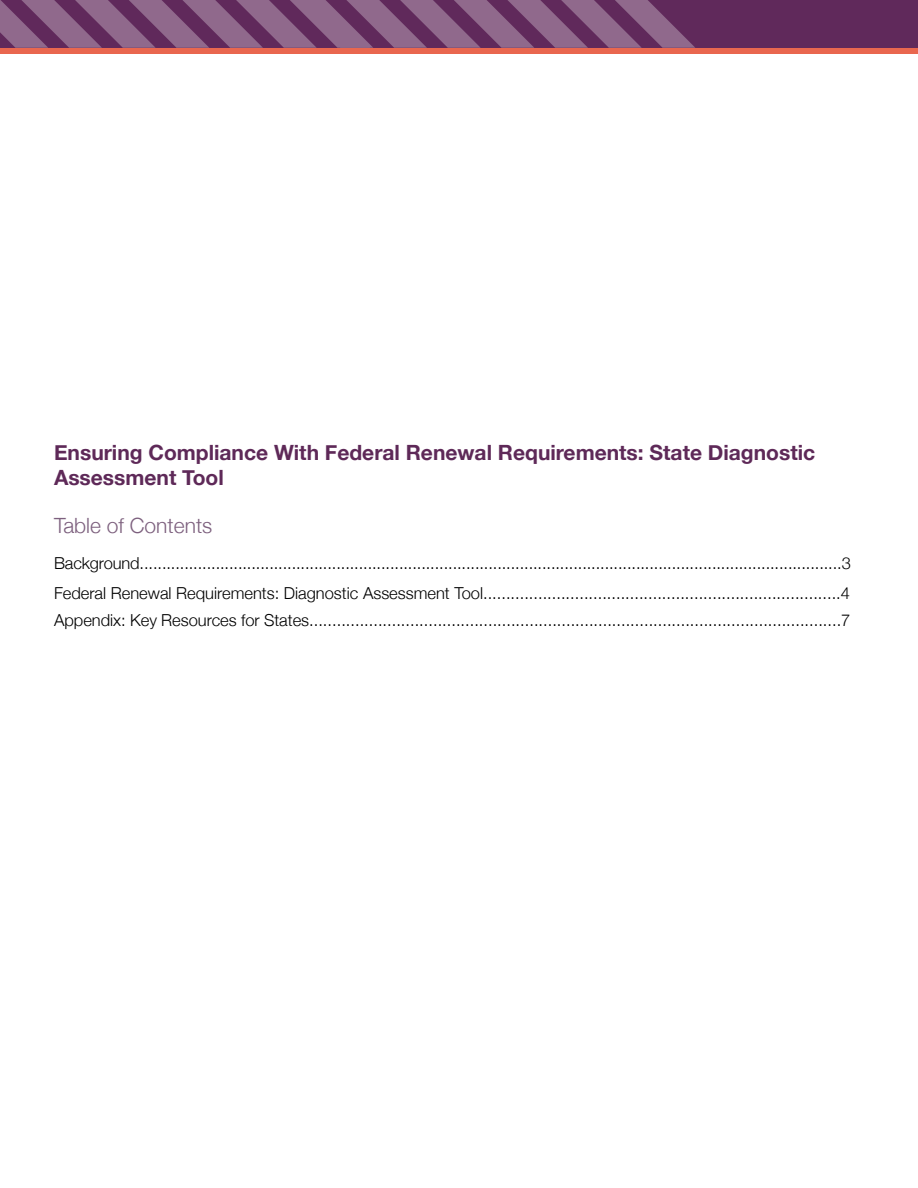
<style>
.page{position:relative;width:918px;height:1188px;background:#fff}
.page>*{position:absolute;margin:0;border:0;box-sizing:border-box;transform-origin:0 0}
.t1{font:700 21px/24.6px "Helvetica Neue";color:#5e2958}
.t2{font:300 21px "Helvetica Neue";color:#7d607e}
.t3{font:300 16.5px/30px "Helvetica Neue";color:#000}
</style>
<div class="page">
<div style="left:0;top:0;width:918px;height:49px;background:#60295b"></div>
<div style="left:0;top:48px;width:918px;height:5px;background:#e9674f"></div>
<svg style="left:0;top:0;width:695px;height:48px"></svg>
<p class="t1" style="left:54px;top:441px;width:763px">Ensuring Compliance With Federal Renewal Requirements: State Diagnostic<br>Assessment Tool</p>
<p class="t2" style="left:54px;top:508px;width:160px">Table of Contents</p>
<p class="t3" style="left:54px;top:547px;width:798px">Background.............................................................................................................................................................3<br>Federal Renewal Requirements: Diagnostic Assessment Tool..............................................................................4</p>
<p class="t3" style="left:54px;top:604px;width:798px">Appendix: Key Resources for States....................................................................................................................7</p>
</div>
